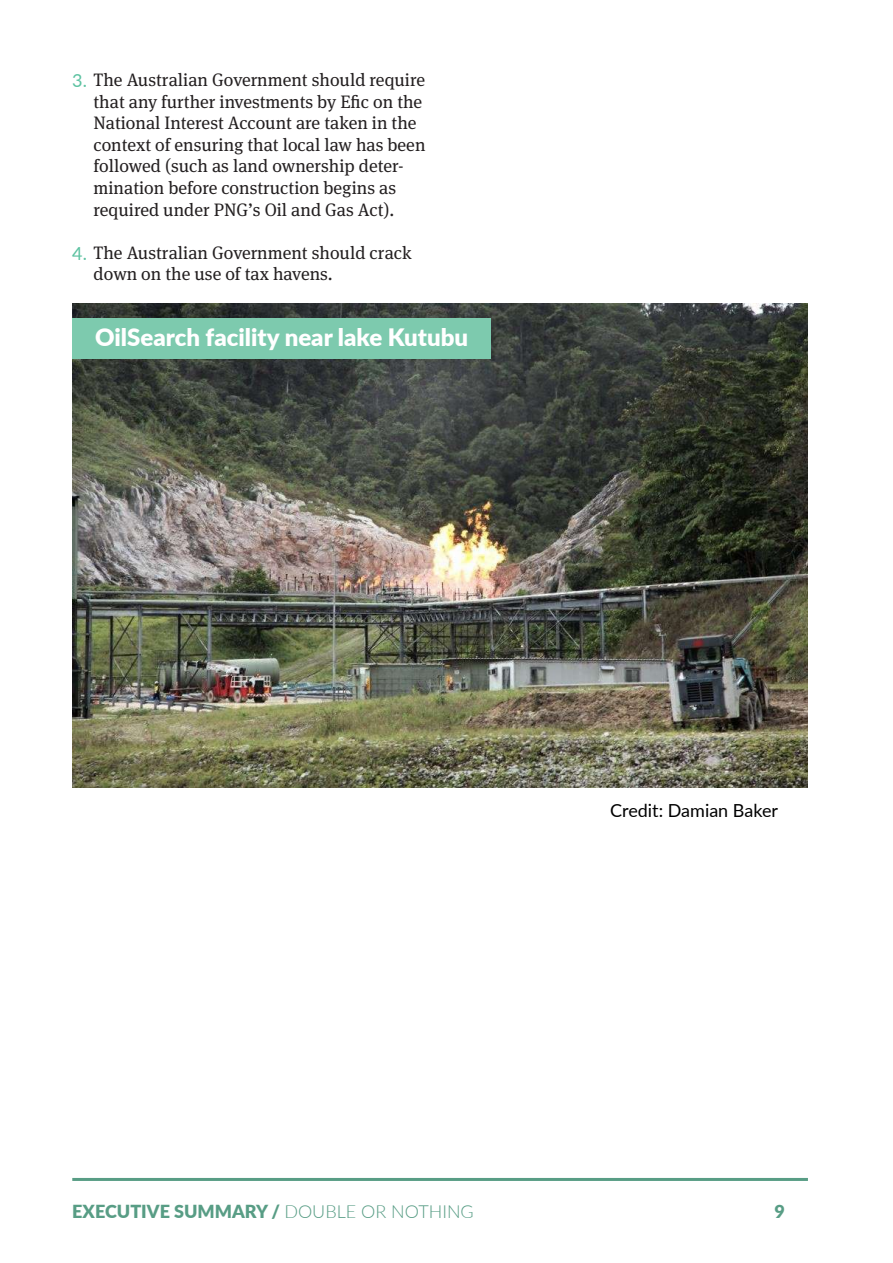
<style>
.page{position:relative;width:893px;height:1263px;background:#fff}
.page>*{position:absolute;margin:0;border:0;box-sizing:border-box;transform-origin:0 0}
.t1{font:900 24px "Lato";color:#fff}
.t2{font:18px/21.6px "Meta Serif Pro";color:#231f20}
.t3{font:900 18px "Lato";color:#589d85}
.t4{font:18px "Lato";color:#000001}
.s1{font-family:"Lato";color:#5cc2a1}
.s2{font-weight:300}
</style>
<div class="page">
<img style="left:72px;top:304px;width:736px;height:484px">
<hr style="left:72px;top:1178px;width:736px;height:3px;background:#589d85">
<div style="left:72px;top:318px;width:419px;height:41px;background:#7dcaae"></div>
<p class="t2" style="left:94px;top:68px;width:333px;text-indent:-21px"><span class="s1">3.</span> The Australian Government should require that any further investments by Efic on the National Interest Account are taken in the context of ensuring that local law has been followed (such as land ownership deter&shy;mination before construction begins as required under PNG’s Oil and Gas Act).</p>
<p class="t2" style="left:94px;top:241px;width:320px;text-indent:-21px"><span class="s1">4.</span> The Australian Government should crack down on the use of tax havens.</p>
<h1 class="t1" style="left:95px;top:319px;width:375px">OilSearch facility near lake Kutubu</h1>
<p class="t4" style="left:610px;top:798px;width:169px">Credit: Damian Baker</p>
<p class="t3" style="left:72px;top:1198px;width:403px">EXECUTIVE SUMMARY / <span class="s2">DOUBLE OR NOTHING</span></p>
<p class="t3" style="left:774px;top:1198px;width:12px">9</p>
</div>
